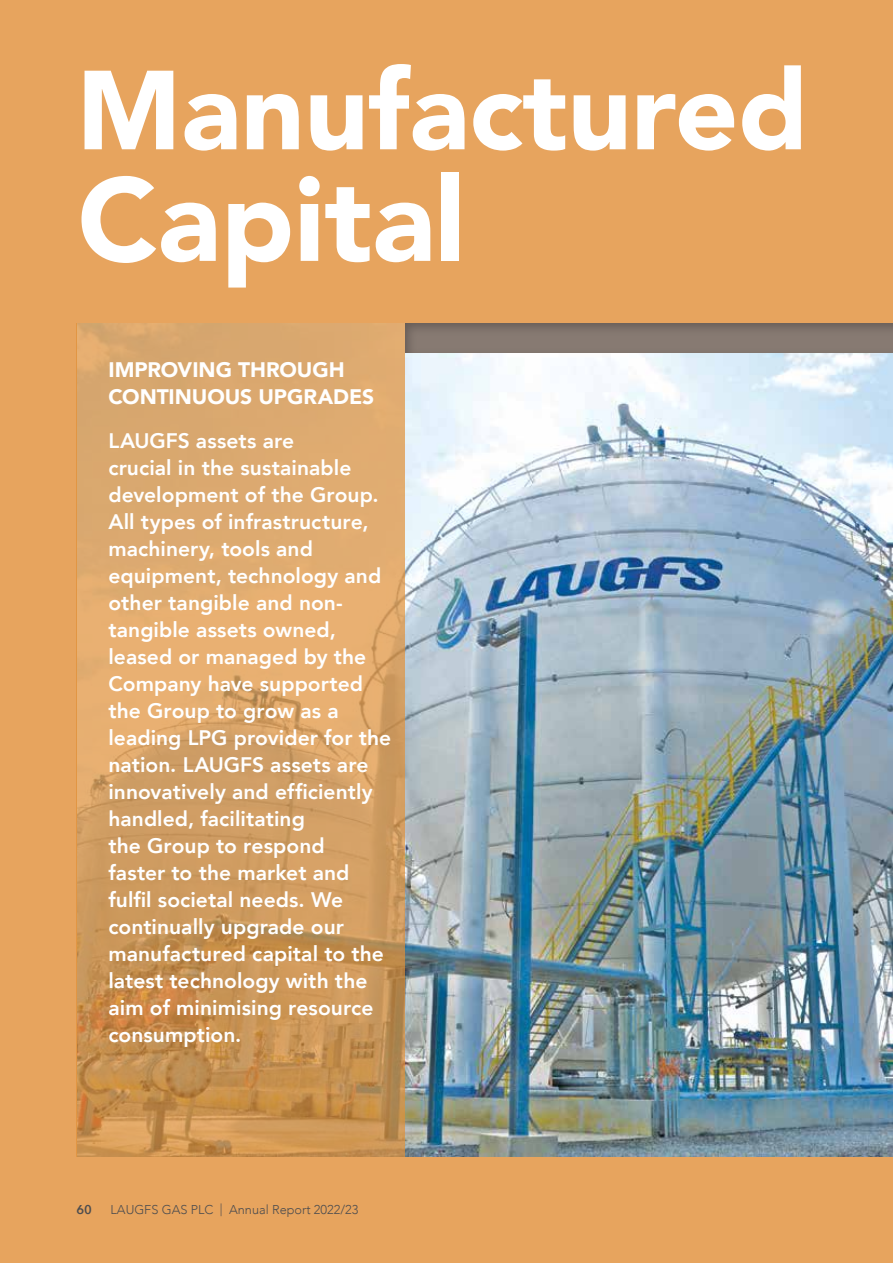
<style>
.page{position:relative;width:893px;height:1263px;background:#e7a45e}
.page>*{position:absolute;margin:0;border:0;box-sizing:border-box;transform-origin:0 0}
.t1{font:900 117px "Avenir";color:#fff}
.t2{font:900 111px "Avenir";color:#fff}
.t3{font:800 21px/27px "Avenir";letter-spacing:.005em;color:#fff}
.t4{font:900 21px/27px "Avenir";letter-spacing:-.005em;color:#fff}
.t5{font:300 12.75px "Avenir";color:#4d4d4f}
.t6{font:600 12.75px "Avenir Next";color:#4d4d4f}
</style>
<div class="page">
<img style="left:405px;top:355px;width:487px;height:802px">
<svg style="left:77px;top:323px;width:328px;height:834px"></svg>
<hr style="left:892px;top:323px;width:1px;height:335px;background:#e7e4e3">
<hr style="left:892px;top:714px;width:1px;height:202px;background:#f9e8d7">
<hr style="left:892px;top:916px;width:1px;height:241px;background:#f9e8d7">
<div style="left:402px;top:321px;width:491px;height:34px;background:#000;opacity:.25"></div>
<hr style="left:891px;top:656px;width:2px;height:34px;background:#000;opacity:.25">
<svg style="left:892px;top:658px;width:1px;height:29px"></svg>
<hr style="left:890px;top:687px;width:3px;height:28px;background:#000;opacity:.25">
<svg style="left:891px;top:881px;width:2px;height:13px"></svg>
<hr style="left:890px;top:894px;width:3px;height:29px;background:#000;opacity:.25">
<h2 class="t2" style="left:77px;top:16px;width:733px">Manufactured</h2>
<h1 class="t1" style="left:78px;top:120px;width:389px">Capital</h1>
<p class="t4" style="left:108px;top:355px;width:267px">IMPROVING THROUGH<br>CONTINUOUS UPGRADES</p>
<p class="t3" style="left:108px;top:427px;width:284px">LAUGFS assets are<br>crucial in the sustainable development of the Group.<br>All types of infrastructure, machinery, tools and equipment, technology and other tangible and non&shy;tangible assets owned, leased or managed by the<br>Company have supported the Group to grow as a leading LPG provider for the nation. LAUGFS assets are innovatively and efficiently handled, facilitating<br>the Group to respond<br>faster to the market and fulfil societal needs. We continually upgrade our manufactured capital to the latest technology with the aim of minimising resource consumption.</p>
<p class="t6" style="left:77px;top:1199px;width:17px">60</p>
<p class="t5" style="left:111px;top:1202px;width:249px">LAUGFS GAS PLC | Annual Report 2022/23</p>
</div>
